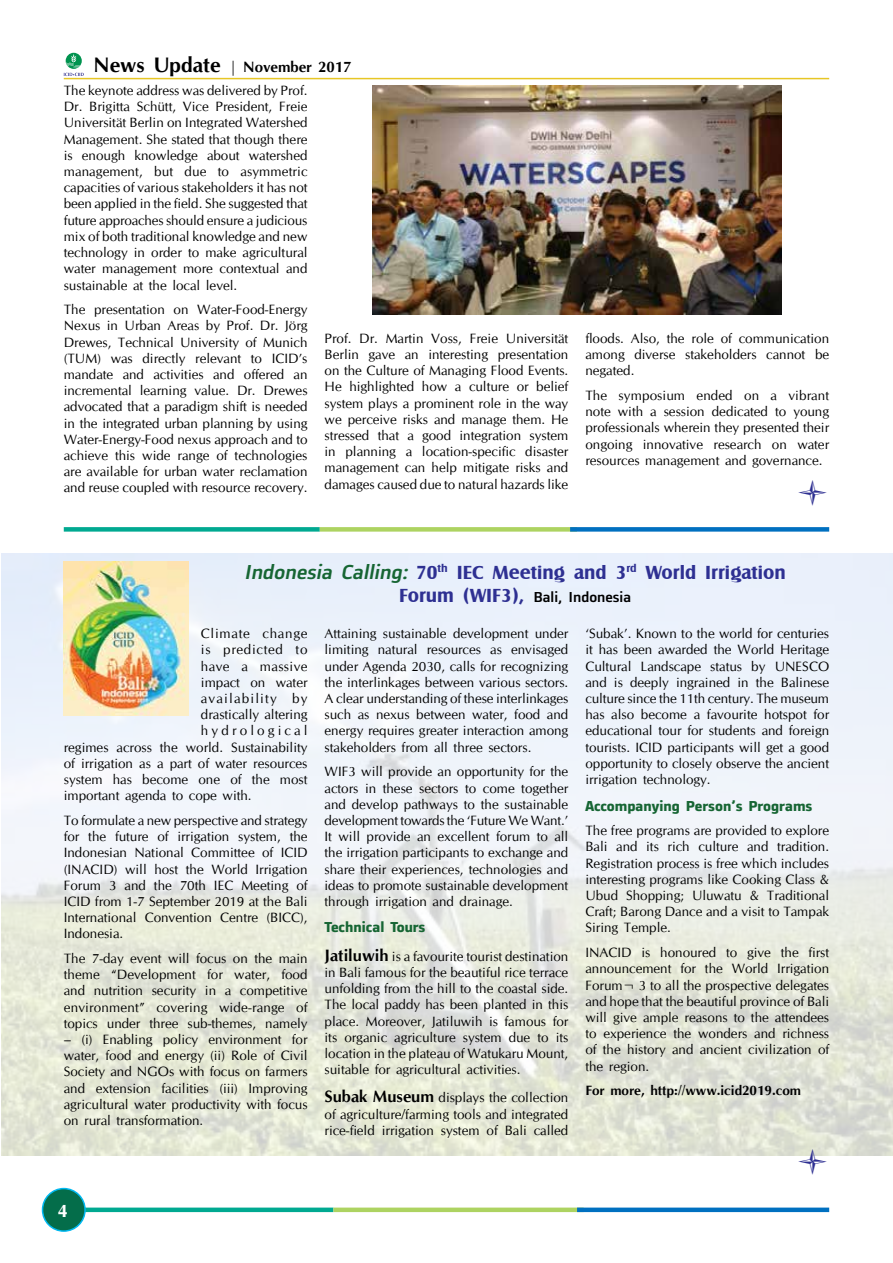
<style>
.page{position:relative;width:893px;height:1263px;background:#fff}
.page>*{position:absolute;margin:0;border:0;box-sizing:border-box;transform-origin:0 0}
.t1{font:30px "Webdings";color:#2e3092;scale:1.1 1}
.t2{font:700 19.5px "Castle T";color:#2e3092}
.t3{font:700 18px "CG Omega";color:#fff}
.t4{font:700 15px "Alstom";color:#166533;scale:1.1 1}
.t5{font:500 15px "Alstom";color:#000;scale:1.1 1}
.t6{font:700 15px "CG Omega";color:#000}
.t7{font:13.5px/16.2px "CG Omega";color:#000;text-align:justify}
.t8{font:700 13.5px "CG Omega";color:#000}
.t9{font:13.5px "CG Omega";letter-spacing:.09em;color:#000}
.t10{font:13.5px "CG Omega";letter-spacing:.055em;color:#000}
.t11{font:13.5px "CG Omega";letter-spacing:.05em;color:#000}
.t12{font:13.5px "CG Omega";letter-spacing:.03em;color:#000}
.t13{font:13.5px "CG Omega";letter-spacing:.235em;color:#000}
.s1{font-size:21px}
.s2{font-family:"Alstom";font-weight:500;font-style:italic;font-size:21px;color:#166533}
.s3{font-family:"Castle T";font-weight:700;font-size:19.5px;color:#2e3092}
.s4{font-weight:700;font-size:16.5px}
</style>
<div class="page">
<div style="left:84px;top:1207px;width:249px;height:5px;background:#00a991"></div>
<div style="left:333px;top:1207px;width:251px;height:5px;background:#add361"></div>
<div style="left:577px;top:1207px;width:252px;height:5px;background:#0070c0"></div>
<div style="left:43px;top:1188px;width:42px;height:43px;background:#046d4a;border-radius:50%"></div>
<div style="left:42px;top:1188px;width:44px;height:44px;border:2px solid #00b9f1;border-radius:50%"></div>
<svg style="left:64px;top:54px;width:20px;height:22px"></svg>
<hr style="left:64px;top:78px;width:765px;height:1px;background:#e7c625">
<div style="left:64px;top:527px;width:256px;height:5px;background:#00a991"></div>
<div style="left:320px;top:527px;width:257px;height:5px;background:#add361"></div>
<div style="left:570px;top:527px;width:259px;height:5px;background:#0070c0"></div>
<img style="left:64px;top:562px;width:124px;height:154px">
<img style="left:373px;top:85px;width:409px;height:230px">
<p class="t6" style="left:94px;top:58px;width:259px"><span class="s1">News Update</span> | November 2017</p>
<p class="t7" style="left:64px;top:83px;width:245px">The keynote address was delivered by Prof.<br>Dr. Brigitta Schütt, Vice President, Freie Universität Berlin on Integrated Watershed Management. She stated that though there is enough knowledge about watershed management, but due to asymmetric capacities of various stakeholders it has not been applied in the field. She suggested that future approaches should ensure a judicious mix of both traditional knowledge and new technology in order to make agricultural water management more contextual and sustainable at the local level.</p>
<p class="t7" style="left:64px;top:302px;width:245px">The presentation on Water-Food-Energy Nexus in Urban Areas by Prof. Dr. Jörg Drewes, Technical University of Munich (TUM) was directly relevant to ICID’s mandate and activities and offered an incremental learning value. Dr. Drewes advocated that a paradigm shift is needed in the integrated urban planning by using Water-Energy-Food nexus approach and to achieve this wide range of technologies are available for urban water reclamation and reuse coupled with resource recovery.</p>
<p class="t7" style="left:325px;top:330px;width:245px">Prof. Dr. Martin Voss, Freie Universität Berlin gave an interesting presentation on the Culture of Managing Flood Events.<br>He highlighted how a culture or belief system plays a prominent role in the way we perceive risks and manage them. He stressed that a good integration system in planning a location-specific disaster management can help mitigate risks and damages caused due to natural hazards like</p>
<p class="t7" style="left:585px;top:330px;width:245px">floods. Also, the role of communication among diverse stakeholders cannot be negated.</p>
<p class="t7" style="left:585px;top:387px;width:245px">The symposium ended on a vibrant note with a session dedicated to young professionals wherein they presented their ongoing innovative research on water resources management and governance.</p>
<h1 class="t1" style="left:796px;top:478px;width:31px">●</h1>
<h2 class="t2" style="left:244px;top:561px;width:543px"><span class="s2">Indonesia Calling:</span> 70<sup>th</sup> IEC Meeting and 3<sup>rd</sup> World Irrigation</h2>
<p class="t5" style="left:399px;top:587px;width:212px"><span class="s3">Forum (WIF3),</span> Bali, Indonesia</p>
<p class="t10" style="left:201px;top:625px;width:108px">Climate change</p>
<p class="t11" style="left:201px;top:642px;width:108px">is predicted to</p>
<p class="t12" style="left:201px;top:658px;width:108px">have a massive</p>
<p class="t7" style="left:201px;top:674px;width:108px">impact on water</p>
<p class="t9" style="left:201px;top:690px;width:108px">availability by</p>
<p class="t7" style="left:201px;top:707px;width:108px">drastically altering</p>
<p class="t13" style="left:201px;top:723px;width:108px">hydrological</p>
<p class="t7" style="left:64px;top:739px;width:245px">regimes across the world. Sustainability</p>
<p class="t7" style="left:64px;top:755px;width:245px">of irrigation as a part of water resources</p>
<p class="t7" style="left:64px;top:771px;width:245px">system has become one of the most</p>
<p class="t7" style="left:64px;top:788px;width:189px">important agenda to cope with.</p>
<p class="t7" style="left:64px;top:812px;width:245px">To formulate a new perspective and strategy for the future of irrigation system, the Indonesian National Committee of ICID (INACID) will host the World Irrigation Forum 3 and the 70th IEC Meeting of ICID from 1-7 September 2019 at the Bali International Convention Centre (BICC), Indonesia.</p>
<p class="t7" style="left:64px;top:950px;width:245px">The 7-day event will focus on the main theme “Development for water, food and nutrition security in a competitive environment” covering wide-range of topics under three sub-themes, namely</p>
<p class="t7" style="left:64px;top:1031px;width:245px">– (i) Enabling policy environment for water, food and energy (ii) Role of Civil Society and NGOs with focus on farmers and extension facilities (iii) Improving agricultural water productivity with focus on rural transformation.</p>
<p class="t7" style="left:585px;top:626px;width:245px">‘Subak’. Known to the world for centuries it has been awarded the World Heritage Cultural Landscape status by UNESCO and is deeply ingrained in the Balinese culture since the 11th century. The museum has also become a favourite hotspot for educational tour for students and foreign tourists. ICID participants will get a good opportunity to closely observe the ancient irrigation technology.</p>
<p class="t4" style="left:585px;top:795px;width:208px">Accompanying Person’s Programs</p>
<p class="t7" style="left:585px;top:823px;width:245px">The free programs are provided to explore Bali and its rich culture and tradition.<br>Registration process is free which includes interesting programs like Cooking Class &amp; Ubud Shopping; Uluwatu &amp; Traditional Craft; Barong Dance and a visit to Tampak Siring Temple.</p>
<p class="t7" style="left:585px;top:944px;width:245px">INACID is honoured to give the first announcement for the World Irrigation Forum¬ 3 to all the prospective delegates and hope that the beautiful province of Bali will give ample reasons to the attendees to experience the wonders and richness of the history and ancient civilization of the region.</p>
<p class="t8" style="left:585px;top:1082px;width:217px">For more, http://www.icid2019.com</p>
<p class="t7" style="left:325px;top:626px;width:245px">Attaining sustainable development under limiting natural resources as envisaged under Agenda 2030, calls for recognizing the interlinkages between various sectors.<br>A clear understanding of these interlinkages such as nexus between water, food and energy requires greater interaction among stakeholders from all three sectors.</p>
<p class="t7" style="left:325px;top:764px;width:245px">WIF3 will provide an opportunity for the actors in these sectors to come together and develop pathways to the sustainable development towards the ‘Future We Want.’ It will provide an excellent forum to all the irrigation participants to exchange and share their experiences, technologies and ideas to promote sustainable development through irrigation and drainage.</p>
<p class="t4" style="left:325px;top:917px;width:93px">Technical Tours</p>
<p class="t7" style="left:325px;top:948px;width:245px"><span class="s4">Jatiluwih</span> is a favourite tourist destination in Bali famous for the beautiful rice terrace unfolding from the hill to the coastal side.<br>The local paddy has been planted in this place. Moreover, Jatiluwih is famous for its organic agriculture system due to its location in the plateau of Watukaru Mount, suitable for agricultural activities.</p>
<p class="t7" style="left:325px;top:1090px;width:245px"><span class="s4">Subak Museum</span> displays the collection of agriculture/farming tools and integrated rice-field irrigation system of Bali called</p>
<h3 class="t3" style="left:58px;top:1199px;width:11px">4</h3>
<h1 class="t1" style="left:796px;top:1147px;width:31px">●</h1>
</div>
